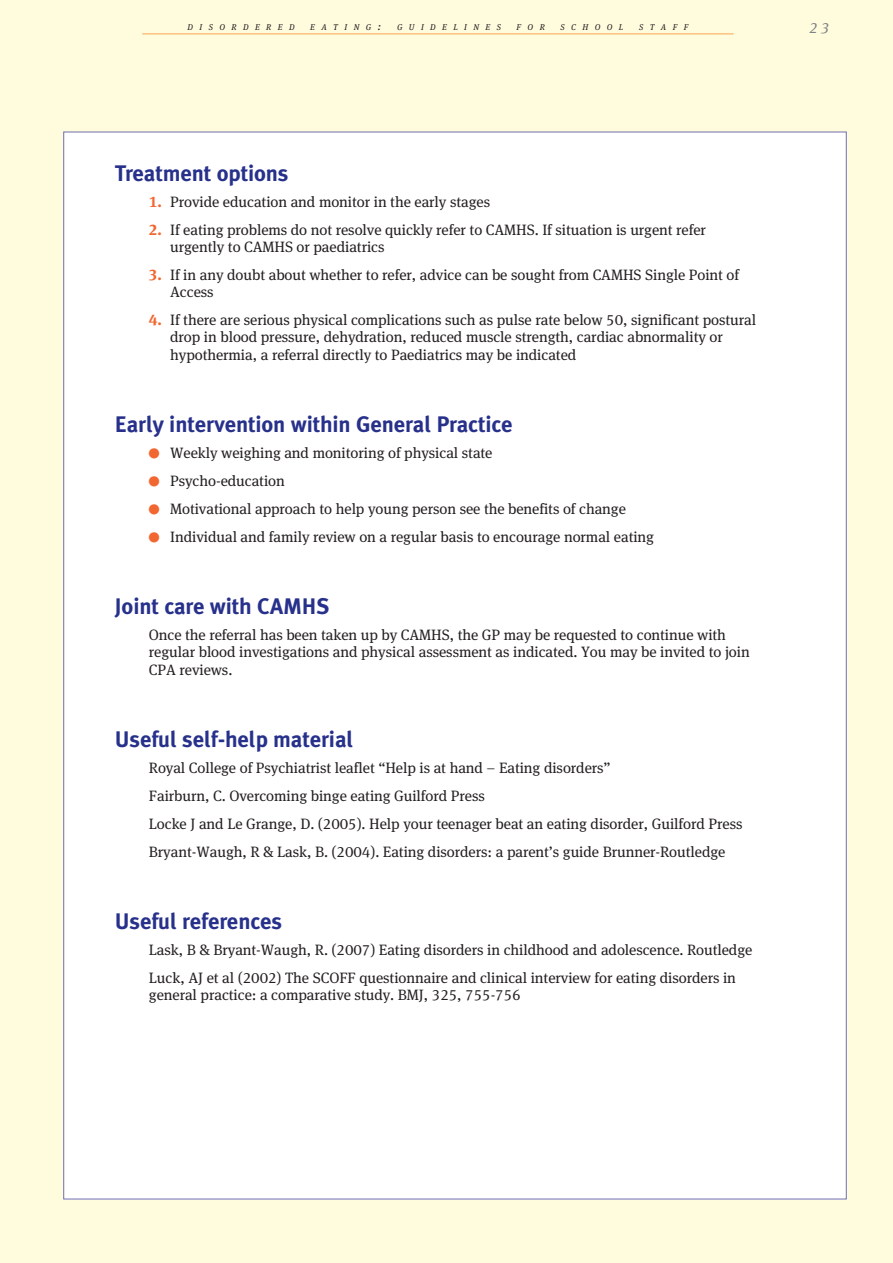
<style>
.page{position:relative;width:893px;height:1263px;background:#fff}
.page>*{position:absolute;margin:0;border:0;box-sizing:border-box;transform-origin:0 0}
.t1{font:700 22.5px "Meta Plus";letter-spacing:-.005em;color:#27318b}
.t2{font:15px/17.2px "Meta Serif Offc";letter-spacing:-.005em;color:#231f20}
.t3{font:italic 15px "Meta Serif Offc";color:#808285}
.t4{font:italic 8.4px "Meta Serif Offc";letter-spacing:.76em;color:#231f20}
.s1{font-size:11.25px}
.s2{font-weight:700;font-size:15.3px;color:#f26631}
.s3{color:#f26631}
</style>
<div class="page">
<div style="left:0;top:0;width:892px;height:1263px;background:#fffcde"></div>
<div style="left:64px;top:132px;width:782px;height:1067px;background:#fff"></div>
<hr style="left:142px;top:34px;width:591px;height:1px;background:#f9a350">
<p class="t4" style="left:188px;top:24px;width:108px">DISORDERED</p>
<p class="t4" style="left:310px;top:24px;width:73px">EATING<span class="s1">:</span></p>
<p class="t4" style="left:397px;top:24px;width:105px">GUIDELINES</p>
<p class="t4" style="left:516px;top:24px;width:30px">FOR</p>
<p class="t4" style="left:560px;top:24px;width:64px">SCHOOL</p>
<p class="t4" style="left:639px;top:24px;width:51px">STAFF</p>
<p class="t3" style="left:809px;top:22px;width:22px">23</p>
<h1 class="t1" style="left:115px;top:166px;width:175px">Treatment options</h1>
<p class="t2" style="left:149px;top:194px;width:343px"><span class="s2">1.</span> Provide education and monitor in the early stages</p>
<p class="t2" style="left:170px;top:222px;width:537px;text-indent:-21px"><span class="s2">2.</span> If eating problems do not resolve quickly refer to CAMHS. If situation is urgent refer urgently to CAMHS or paediatrics</p>
<p class="t2" style="left:170px;top:267px;width:570px;text-indent:-21px"><span class="s2">3.</span> If in any doubt about whether to refer, advice can be sought from CAMHS Single Point of<br>Access</p>
<p class="t2" style="left:170px;top:313px;width:587px;text-indent:-21px"><span class="s2">4.</span> If there are serious physical complications such as pulse rate below 50, significant postural drop in blood pressure, dehydration, reduced muscle strength, cardiac abnormality or hypothermia, a referral directly to Paediatrics may be indicated</p>
<h1 class="t1" style="left:115px;top:417px;width:399px">Early intervention within General Practice</h1>
<p class="t2" style="left:149px;top:445px;width:345px"><span class="s3">●</span> Weekly weighing and monitoring of physical state</p>
<p class="t2" style="left:149px;top:473px;width:137px"><span class="s3">●</span> Psycho-education</p>
<p class="t2" style="left:149px;top:501px;width:478px"><span class="s3">●</span> Motivational approach to help young person see the benefits of change</p>
<p class="t2" style="left:149px;top:529px;width:506px"><span class="s3">●</span> Individual and family review on a regular basis to encourage normal eating</p>
<h1 class="t1" style="left:115px;top:599px;width:216px">Joint care with CAMHS</h1>
<p class="t2" style="left:149px;top:627px;width:602px">Once the referral has been taken up by CAMHS, the GP may be requested to continue with regular blood investigations and physical assessment as indicated. You may be invited to join<br>CPA reviews.</p>
<h1 class="t1" style="left:115px;top:732px;width:240px">Useful self-help material</h1>
<p class="t2" style="left:149px;top:755px;width:595px;line-height:27.9px">Royal College of Psychiatrist leaflet “Help is at hand – Eating disorders”<br>Fairburn, C. Overcoming binge eating Guilford Press<br>Locke J and Le Grange, D. (2005). Help your teenager beat an eating disorder, Guilford Press Bryant-Waugh, R &amp; Lask, B. (2004). Eating disorders: a parent’s guide Brunner-Routledge</p>
<h1 class="t1" style="left:115px;top:914px;width:169px">Useful references</h1>
<p class="t2" style="left:149px;top:937px;width:605px;line-height:27.9px">Lask, B &amp; Bryant-Waugh, R. (2007) Eating disorders in childhood and adolescence. Routledge<br>Luck, AJ et al (2002) The SCOFF questionnaire and clinical interview for eating disorders in</p>
<p class="t2" style="left:149px;top:987px;width:373px">general practice: a comparative study. BMJ, 325, 755-756</p>
</div>
